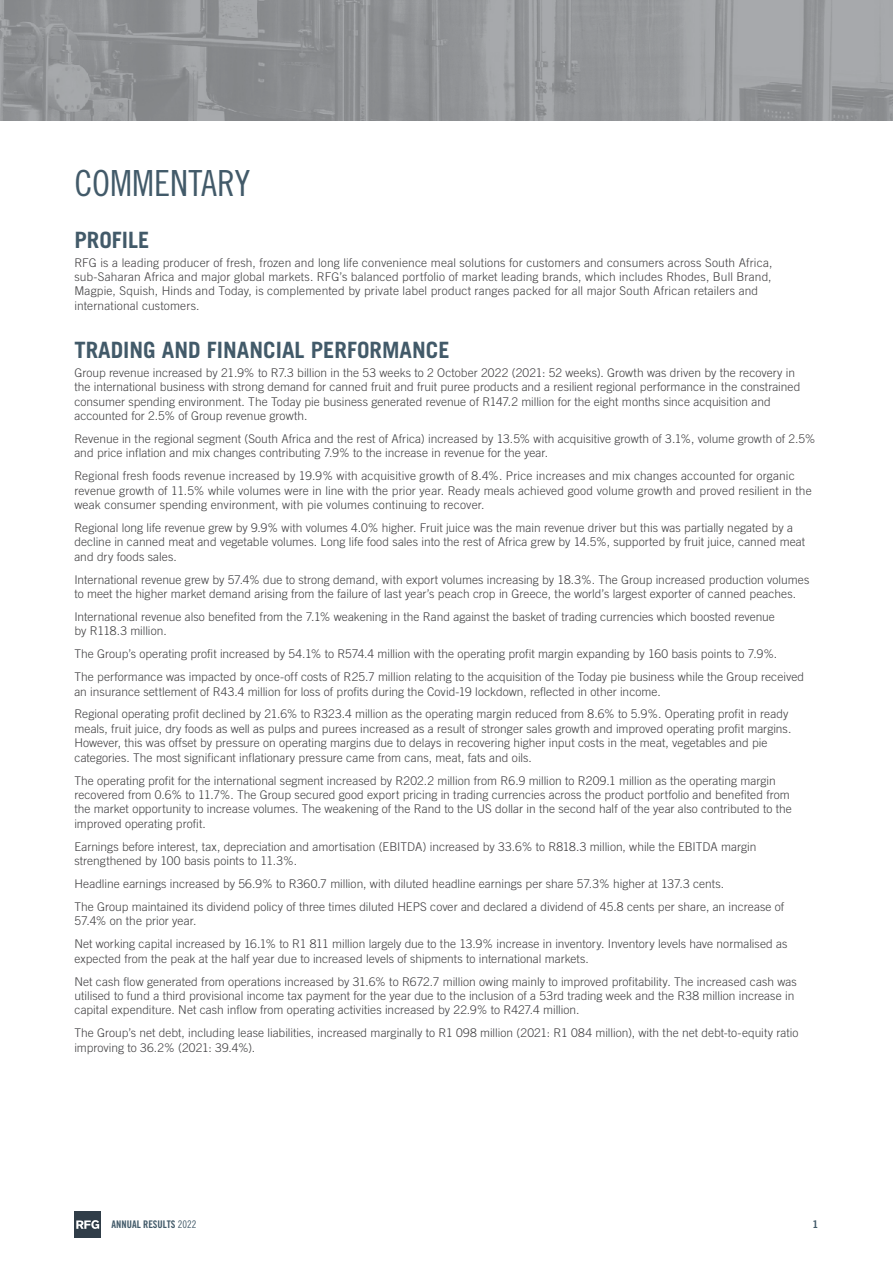
<style>
.page{position:relative;width:893px;height:1263px;background:#fff}
.page>*{position:absolute;margin:0;border:0;box-sizing:border-box;transform-origin:0 0}
.t1{font:36px "Trade Gothic LT Std Cn 18";color:#425a69}
.t2{font:700 22.5px "Trade Gothic LT Std";color:#425a69}
.t3{font:300 12px/14.4px "Trade Gothic LT Std";letter-spacing:.005em;color:#414042}
.t4{font:10.5px "Trade Gothic LT Std Bd Cn 20";color:#425a69}
.t5{font:10.5px "Trade Gothic LT Std Bd 2";color:#425a69}
.s1{font-family:"Trade Gothic LT Std Cn 18"}
</style>
<div class="page">
<img style="left:1px;top:0;width:892px;height:120px">
<hr style="left:0;top:0;width:1px;height:120px;background:#a7a9ac">
<svg style="left:74px;top:1211px;width:27px;height:27px"></svg>
<h1 class="t1" style="left:74px;top:162px;width:177px">COMMENTARY</h1>
<h2 class="t2" style="left:74px;top:226px;width:77px">PROFILE</h2>
<p class="t3" style="left:74px;top:255px;width:700px">RFG is a leading producer of fresh, frozen and long life convenience meal solutions for customers and consumers across South Africa, sub-Saharan Africa and major global markets. RFG’s balanced portfolio of market leading brands, which includes Rhodes, Bull Brand, Magpie, Squish, Hinds and Today, is complemented by private label product ranges packed for all major South African retailers and international customers.</p>
<h2 class="t2" style="left:74px;top:336px;width:377px">TRADING AND FINANCIAL PERFORMANCE</h2>
<p class="t3" style="left:74px;top:365px;width:727px">Group revenue increased by 21.9% to R7.3 billion in the 53 weeks to 2 October 2022 (2021: 52 weeks). Growth was driven by the recovery in the international business with strong demand for canned fruit and fruit puree products and a resilient regional performance in the constrained consumer spending environment. The Today pie business generated revenue of R147.2 million for the eight months since acquisition and accounted for 2.5% of Group revenue growth.</p>
<p class="t3" style="left:74px;top:431px;width:742px">Revenue in the regional segment (South Africa and the rest of Africa) increased by 13.5% with acquisitive growth of 3.1%, volume growth of 2.5% and price inflation and mix changes contributing 7.9% to the increase in revenue for the year.</p>
<p class="t3" style="left:74px;top:469px;width:739px">Regional fresh foods revenue increased by 19.9% with acquisitive growth of 8.4%. Price increases and mix changes accounted for organic revenue growth of 11.5% while volumes were in line with the prior year. Ready meals achieved good volume growth and proved resilient in the weak consumer spending environment, with pie volumes continuing to recover.</p>
<p class="t3" style="left:74px;top:520px;width:732px">Regional long life revenue grew by 9.9% with volumes 4.0% higher. Fruit juice was the main revenue driver but this was partially negated by a decline in canned meat and vegetable volumes. Long life food sales into the rest of Africa grew by 14.5%, supported by fruit juice, canned meat and dry foods sales.</p>
<p class="t3" style="left:74px;top:572px;width:736px">International revenue grew by 57.4% due to strong demand, with export volumes increasing by 18.3%. The Group increased production volumes to meet the higher market demand arising from the failure of last year’s peach crop in Greece, the world’s largest exporter of canned peaches.</p>
<p class="t3" style="left:74px;top:609px;width:702px">International revenue also benefited from the 7.1% weakening in the Rand against the basket of trading currencies which boosted revenue by R118.3 million.</p>
<p class="t3" style="left:74px;top:642px;width:731px;line-height:23px">The Group’s operating profit increased by 54.1% to R574.4 million with the operating profit margin expanding by 160 basis points to 7.9%.<br>The performance was impacted by once-off costs of R25.7 million relating to the acquisition of the Today pie business while the Group received</p>
<p class="t3" style="left:74px;top:680px;width:715px;line-height:23px">an insurance settlement of R43.4 million for loss of profits during the Covid-19 lockdown, reflected in other income.<br>Regional operating profit declined by 21.6% to R323.4 million as the operating margin reduced from 8.6% to 5.9%. Operating profit in ready</p>
<p class="t3" style="left:74px;top:721px;width:718px">meals, fruit juice, dry foods as well as pulps and purees increased as a result of stronger sales growth and improved operating profit margins.<br>However, this was offset by pressure on operating margins due to delays in recovering higher input costs in the meat, vegetables and pie categories. The most significant inflationary pressure came from cans, meat, fats and oils.</p>
<p class="t3" style="left:74px;top:773px;width:719px">The operating profit for the international segment increased by R202.2 million from R6.9 million to R209.1 million as the operating margin recovered from 0.6% to 11.7%. The Group secured good export pricing in trading currencies across the product portfolio and benefited from the market opportunity to increase volumes. The weakening of the Rand to the US dollar in the second half of the year also contributed to the improved operating profit.</p>
<p class="t3" style="left:74px;top:839px;width:683px">Earnings before interest, tax, depreciation and amortisation (EBITDA) increased by 33.6% to R818.3 million, while the EBITDA margin strengthened by 100 basis points to 11.3%.</p>
<p class="t3" style="left:74px;top:872px;width:711px;line-height:23px">Headline earnings increased by 56.9% to R360.7 million, with diluted headline earnings per share 57.3% higher at 137.3 cents.<br>The Group maintained its dividend policy of three times diluted HEPS cover and declared a dividend of 45.8 cents per share, an increase of</p>
<p class="t3" style="left:74px;top:909px;width:715px;line-height:23px">57.4% on the prior year.<br>Net working capital increased by 16.1% to R1 811 million largely due to the 13.9% increase in inventory. Inventory levels have normalised as</p>
<p class="t3" style="left:74px;top:947px;width:724px;line-height:23px">expected from the peak at the half year due to increased levels of shipments to international markets.<br>Net cash flow generated from operations increased by 31.6% to R672.7 million owing mainly to improved profitability. The increased cash was</p>
<p class="t3" style="left:74px;top:988px;width:721px">utilised to fund a third provisional income tax payment for the year due to the inclusion of a 53rd trading week and the R38 million increase in capital expenditure. Net cash inflow from operating activities increased by 22.9% to R427.4 million.</p>
<p class="t3" style="left:74px;top:1026px;width:726px">The Group’s net debt, including lease liabilities, increased marginally to R1 098 million (2021: R1 084 million), with the net debt-to-equity ratio improving to 36.2% (2021: 39.4%).</p>
<p class="t4" style="left:112px;top:1218px;width:86px">ANNUAL RESULTS <span class="s1">2022</span></p>
<p class="t5" style="left:812px;top:1218px;width:8px">1</p>
</div>
